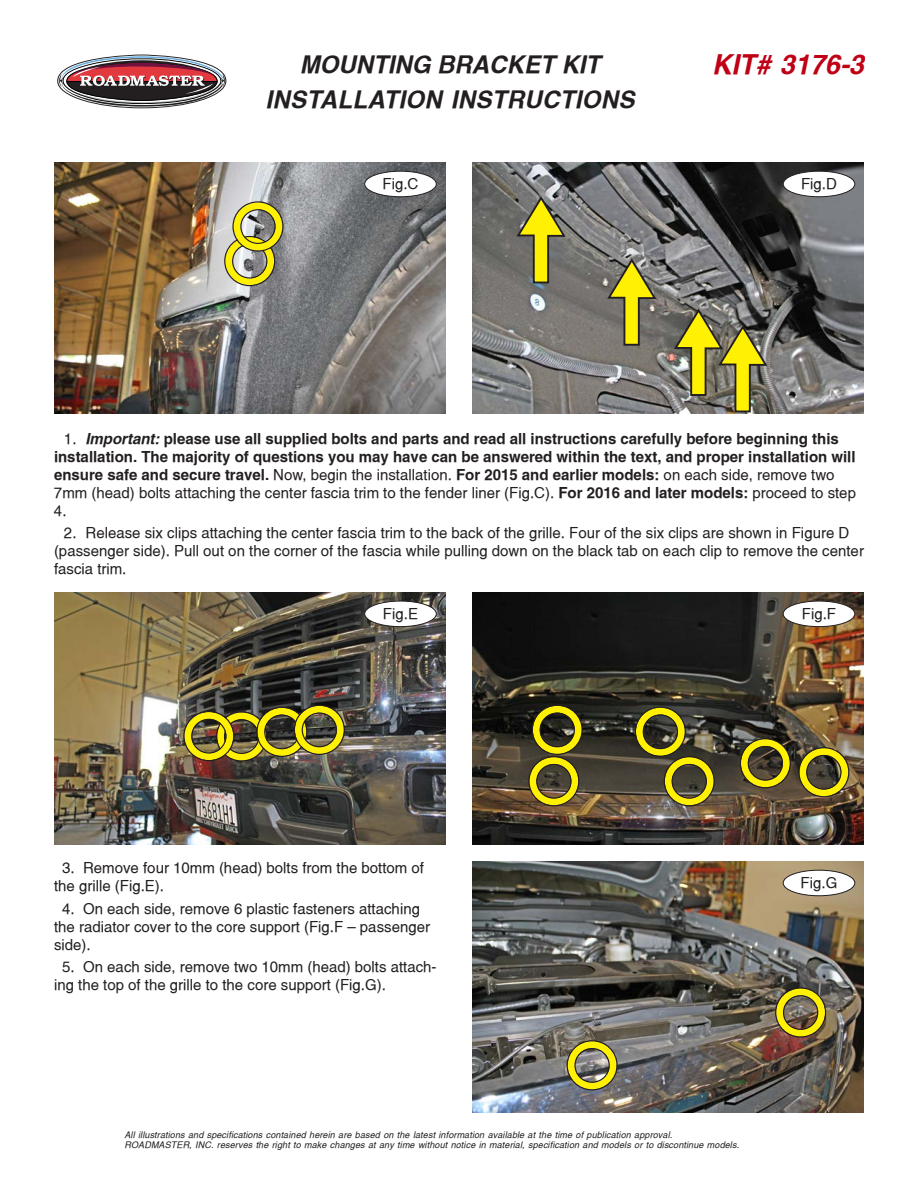
<style>
.page{position:relative;width:918px;height:1188px;background:#fff}
.page>*{position:absolute;margin:0;border:0;box-sizing:border-box;transform-origin:0 0}
.t1{font:italic 700 27px "Switzerland";color:#bf0015}
.t2{font:italic 700 24px/34.3px "Switzerland";letter-spacing:.015em;color:#231f20;text-align:center}
.Helv_10pt{font:15px/18px "Switzerland";color:#231f20}
.t3{font:700 15px/18px "Switzerland";color:#231f20}
.Helv_10pt-2{font:italic 9px/10.5px "Switzerland";letter-spacing:.015em;color:#231f20}
.s1{font-weight:400}
.s2{font-style:italic}
</style>
<div class="page">
<img style="left:54px;top:162px;width:392px;height:252px">
<img style="left:472px;top:162px;width:392px;height:252px">
<img style="left:54px;top:592px;width:392px;height:252px">
<img style="left:472px;top:592px;width:392px;height:252px">
<div style="left:365px;top:171px;width:71px;height:26px;background:#fff;border-radius:50%"></div>
<div style="left:364px;top:171px;width:72px;height:26px;border:1px solid #231f20;border-radius:50%"></div>
<div style="left:783px;top:171px;width:72px;height:26px;background:#fff;border-radius:50%"></div>
<div style="left:783px;top:171px;width:72px;height:26px;border:1px solid #231f20;border-radius:50%"></div>
<div style="left:365px;top:601px;width:71px;height:26px;background:#fff;border-radius:50%"></div>
<div style="left:364px;top:601px;width:72px;height:26px;border:1px solid #231f20;border-radius:50%"></div>
<div style="left:783px;top:601px;width:72px;height:26px;background:#fff;border-radius:50%"></div>
<div style="left:783px;top:601px;width:72px;height:26px;border:1px solid #231f20;border-radius:50%"></div>
<svg style="left:57px;top:55px;width:170px;height:54px"></svg>
<div style="left:225px;top:237px;width:49px;height:48px;border:7px solid #fff101;border-radius:50%"></div>
<div style="left:224px;top:236px;width:51px;height:50px;border:1px solid #231f20;border-radius:50%"></div>
<div style="left:232px;top:244px;width:35px;height:35px;border:1px solid #231f20;border-radius:50%"></div>
<img style="left:472px;top:861px;width:392px;height:252px">
<div style="left:783px;top:870px;width:72px;height:26px;background:#fff;border-radius:50%"></div>
<div style="left:783px;top:870px;width:72px;height:26px;border:1px solid #231f20;border-radius:50%"></div>
<div style="left:568px;top:1041px;width:49px;height:48px;border:7px solid #fff101;border-radius:50%"></div>
<div style="left:567px;top:1040px;width:51px;height:50px;border:1px solid #231f20;border-radius:50%"></div>
<div style="left:574px;top:1048px;width:36px;height:35px;border:1px solid #231f20;border-radius:50%"></div>
<div style="left:234px;top:202px;width:49px;height:49px;border:7px solid #fff101;border-radius:50%"></div>
<div style="left:232px;top:201px;width:52px;height:51px;border:1px solid #231f20;border-radius:50%"></div>
<div style="left:240px;top:209px;width:36px;height:35px;border:1px solid #231f20;border-radius:50%"></div>
<svg style="left:515px;top:195px;width:52px;height:89px"></svg>
<svg style="left:606px;top:258px;width:52px;height:89px"></svg>
<div style="left:217px;top:712px;width:49px;height:49px;border:7px solid #fff101;border-radius:50%"></div>
<div style="left:216px;top:711px;width:51px;height:51px;border:1px solid #231f20;border-radius:50%"></div>
<div style="left:224px;top:719px;width:35px;height:35px;border:1px solid #231f20;border-radius:50%"></div>
<div style="left:257px;top:708px;width:49px;height:48px;border:7px solid #fff101;border-radius:50%"></div>
<div style="left:256px;top:707px;width:51px;height:50px;border:1px solid #231f20;border-radius:50%"></div>
<div style="left:264px;top:715px;width:36px;height:34px;border:1px solid #231f20;border-radius:50%"></div>
<div style="left:184px;top:712px;width:49px;height:48px;border:7px solid #fff101;border-radius:50%"></div>
<div style="left:183px;top:711px;width:51px;height:50px;border:1px solid #231f20;border-radius:50%"></div>
<div style="left:191px;top:719px;width:36px;height:35px;border:1px solid #231f20;border-radius:50%"></div>
<div style="left:295px;top:706px;width:49px;height:48px;border:7px solid #fff101;border-radius:50%"></div>
<div style="left:294px;top:705px;width:51px;height:50px;border:1px solid #231f20;border-radius:50%"></div>
<div style="left:302px;top:713px;width:35px;height:34px;border:1px solid #231f20;border-radius:50%"></div>
<div style="left:529px;top:757px;width:49px;height:48px;border:7px solid #fff101;border-radius:50%"></div>
<div style="left:528px;top:756px;width:51px;height:50px;border:1px solid #231f20;border-radius:50%"></div>
<div style="left:536px;top:764px;width:36px;height:35px;border:1px solid #231f20;border-radius:50%"></div>
<div style="left:533px;top:706px;width:49px;height:48px;border:7px solid #fff101;border-radius:50%"></div>
<div style="left:532px;top:705px;width:51px;height:50px;border:1px solid #231f20;border-radius:50%"></div>
<div style="left:540px;top:713px;width:35px;height:34px;border:1px solid #231f20;border-radius:50%"></div>
<div style="left:636px;top:708px;width:49px;height:48px;border:7px solid #fff101;border-radius:50%"></div>
<div style="left:635px;top:707px;width:51px;height:50px;border:1px solid #231f20;border-radius:50%"></div>
<div style="left:643px;top:714px;width:35px;height:35px;border:1px solid #231f20;border-radius:50%"></div>
<div style="left:665px;top:757px;width:49px;height:48px;border:7px solid #fff101;border-radius:50%"></div>
<div style="left:664px;top:756px;width:51px;height:50px;border:1px solid #231f20;border-radius:50%"></div>
<div style="left:672px;top:764px;width:35px;height:35px;border:1px solid #231f20;border-radius:50%"></div>
<div style="left:741px;top:739px;width:49px;height:48px;border:7px solid #fff101;border-radius:50%"></div>
<div style="left:740px;top:738px;width:51px;height:50px;border:1px solid #231f20;border-radius:50%"></div>
<div style="left:748px;top:746px;width:35px;height:35px;border:1px solid #231f20;border-radius:50%"></div>
<div style="left:799px;top:748px;width:49px;height:48px;border:7px solid #fff101;border-radius:50%"></div>
<div style="left:798px;top:747px;width:51px;height:50px;border:1px solid #231f20;border-radius:50%"></div>
<div style="left:806px;top:755px;width:36px;height:35px;border:1px solid #231f20;border-radius:50%"></div>
<div style="left:776px;top:988px;width:49px;height:49px;border:7px solid #fff101;border-radius:50%"></div>
<div style="left:775px;top:987px;width:51px;height:51px;border:1px solid #231f20;border-radius:50%"></div>
<div style="left:783px;top:995px;width:35px;height:35px;border:1px solid #231f20;border-radius:50%"></div>
<svg style="left:672px;top:308px;width:97px;height:105px"></svg>
<p class="t2" style="left:266px;top:47px;width:370px">MOUNTING BRACKET KIT<br>INSTALLATION INSTRUCTIONS</p>
<h1 class="t1" style="left:712px;top:49px;width:154px">KIT# 3176-3</h1>
<p class="Helv_10pt" style="left:383px;top:175px;width:37px">Fig.C</p>
<p class="Helv_10pt" style="left:801px;top:175px;width:37px">Fig.D</p>
<p class="t3" style="left:54px;top:429px;width:804px;text-indent:10px"><span class="s1">1.</span> <span class="s2">Important:</span> please use all supplied bolts and parts and read all instructions carefully before beginning this installation. The majority of questions you may have can be answered within the text, and proper installation will ensure safe and secure travel. <span class="s1">Now, begin the installation.</span> For 2015 and earlier models: <span class="s1">on each side, remove two 7mm (head) bolts attaching the center fascia trim to the fender liner (Fig.C).</span> For 2016 and later models: <span class="s1">proceed to step 4.</span></p>
<p class="Helv_10pt" style="left:54px;top:524px;width:811px;text-indent:10px">2. Release six clips attaching the center fascia trim to the back of the grille. Four of the six clips are shown in Figure D (passenger side). Pull out on the corner of the fascia while pulling down on the black tab on each clip to remove the center fascia trim.</p>
<p class="Helv_10pt" style="left:383px;top:605px;width:37px">Fig.E</p>
<p class="Helv_10pt" style="left:802px;top:605px;width:36px">Fig.F</p>
<p class="Helv_10pt" style="left:54px;top:859px;width:372px;text-indent:8px">3. Remove four 10mm (head) bolts from the bottom of the grille (Fig.E).</p>
<p class="Helv_10pt" style="left:54px;top:899px;width:378px;text-indent:8px">4. On each side, remove 6 plastic fasteners attaching the radiator cover to the core support (Fig.F — passenger side).</p>
<p class="Helv_10pt" style="left:54px;top:958px;width:384px;text-indent:8px">5. On each side, remove two 10mm (head) bolts attach&shy;ing the top of the grille to the core support (Fig.G).</p>
<p class="Helv_10pt-2" style="left:124px;top:1129px;width:616px">All illustrations and specifications contained herein are based on the latest information available at the time of publication approval.<br>ROADMASTER, INC. reserves the right to make changes at any time without notice in material, specification and models or to discontinue models.</p>
<p class="Helv_10pt" style="left:801px;top:874px;width:38px">Fig.G</p>
</div>
